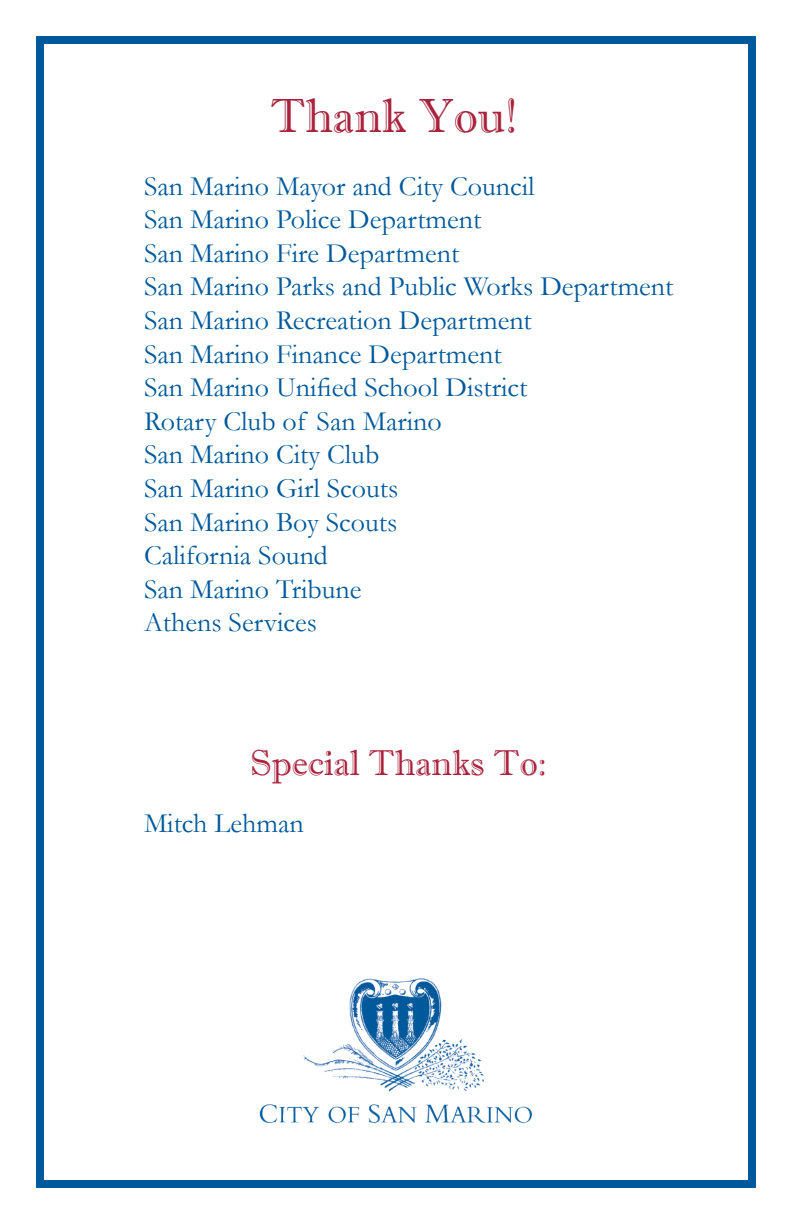
<style>
.page{position:relative;width:792px;height:1224px;background:#fff}
.page>*{position:absolute;margin:0;border:0;box-sizing:border-box;transform-origin:0 0}
.t1{font:48px "Imprint MT Shadow";color:#a9233d}
.t2{font:36px "Imprint MT Shadow";color:#a9233d}
.t3{font:28px/33.6px "Garamond";color:#00599b}
</style>
<div class="page">
<div style="left:36px;top:36px;width:720px;height:1152px;border:8px solid #00599b"></div>
<img style="left:303px;top:978px;width:181px;height:113px">
<img style="left:259px;top:1104px;width:274px;height:19px">
<h1 class="t1" style="left:270px;top:87px;width:248px">Thank You!</h1>
<p class="t3" style="left:144px;top:168px;width:531px">San Marino Mayor and City Council<br>San Marino Police Department<br>San Marino Fire Department<br>San Marino Parks and Public Works Department<br>San Marino Recreation Department<br>San Marino Finance Department<br>San Marino Unified School District<br>Rotary Club of San Marino<br>San Marino City Club<br>San Marino Girl Scouts<br>San Marino Boy Scouts<br>California Sound<br>San Marino Tribune<br>Athens Services</p>
<p class="t2" style="left:250px;top:742px;width:298px">Special Thanks To:</p>
<p class="t3" style="left:144px;top:805px;width:161px">Mitch Lehman</p>
</div>
